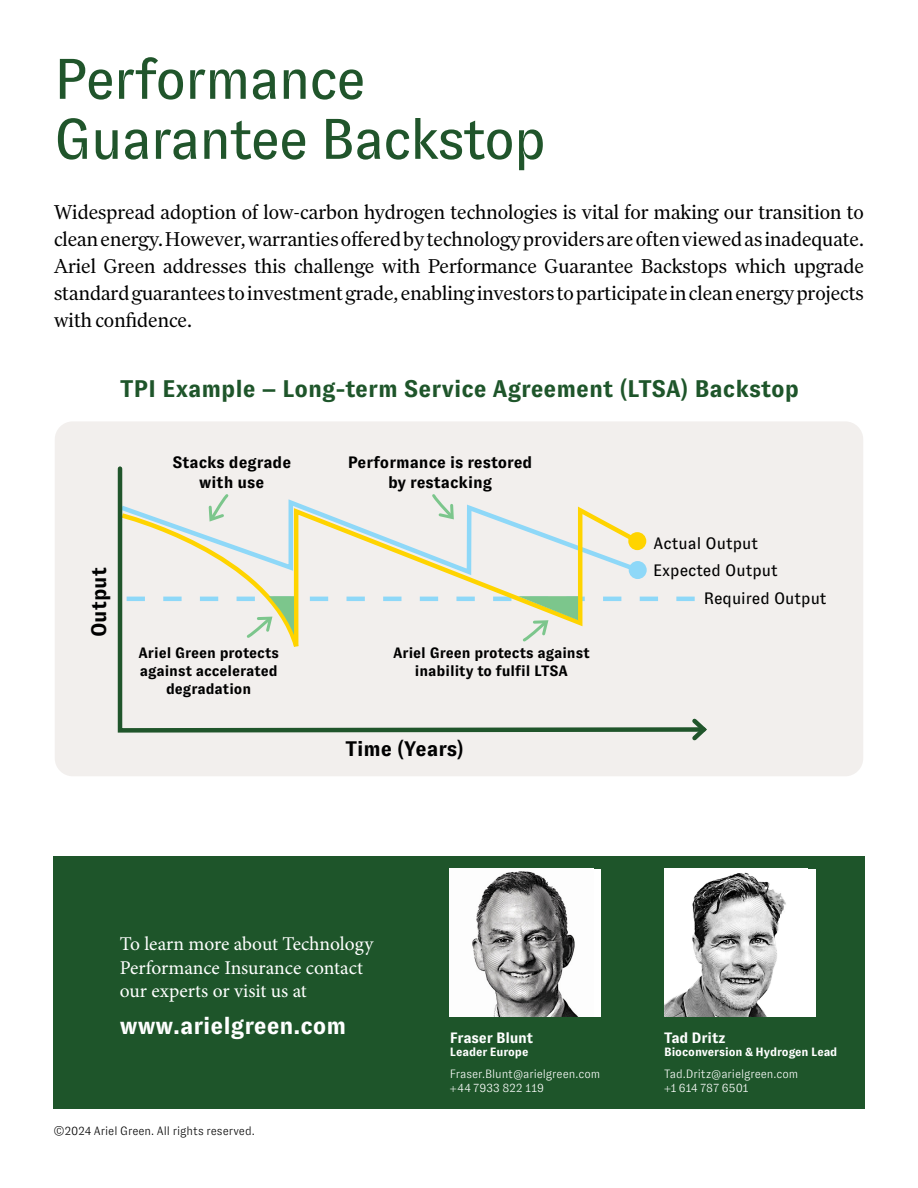
<style>
.page{position:relative;width:918px;height:1188px;background:#fff}
.page>*{position:absolute;margin:0;border:0;box-sizing:border-box;transform-origin:0 0}
.t1{font:57px/60px "GT Zirkon";letter-spacing:-.025em;color:#20552b}
.t2{font:700 24px "GT Zirkon";color:#1e552a}
.t3{font:700 24px "GT Zirkon";color:#fff}
.t4{font:21px/27px "Family";color:#000;text-align:justify}
.t5{font:700 21px "GT Zirkon";color:#000}
.t6{font:19.5px/23.4px "Minion Pro";letter-spacing:-.005em;color:#fff}
.t7{font:700 16.5px/19.8px "GT Zirkon";color:#000;text-align:center}
.t8{font:16.5px "GT Zirkon";color:#000}
.t9{font:700 15px/18px "GT Zirkon";color:#000;text-align:center}
.t10{font:700 15px "GT Zirkon";letter-spacing:-.015em;color:#fff}
.t11{font:300 12px/14.4px "GT Zirkon";color:#fff}
.t12{font:700 12px "GT Zirkon";letter-spacing:-.005em;color:#fff}
.t13{font:300 12px "GT Zirkon";color:#000}
</style>
<div class="page">
<div style="left:55px;top:421px;width:808px;height:355px;background:#f2efed;border-radius:18px"></div>
<svg style="left:117px;top:466px;width:571px;height:267px"></svg>
<svg style="left:688px;top:718px;width:19px;height:23px"></svg>
<svg style="left:127px;top:596px;width:568px;height:48px"></svg>
<svg style="left:117px;top:491px;width:526px;height:87px"></svg>
<div style="left:53px;top:856px;width:811px;height:253px;background:#1e552a"></div>
<div style="left:665px;top:869px;width:151px;height:147px;background:#fff"></div>
<img style="left:665px;top:872px;width:121px;height:144px">
<div style="left:449px;top:869px;width:152px;height:147px;background:#fff"></div>
<img style="left:472px;top:871px;width:106px;height:145px">
<h1 class="t1" style="left:54px;top:50px;width:494px">Performance<br>Guarantee Backstop</h1>
<p class="t4" style="left:54px;top:198px;width:812px">Widespread adoption of low-carbon hydrogen technologies is vital for making our transition to clean energy. However, warranties offered by technology providers are often viewed as inadequate.<br>Ariel Green addresses this challenge with Performance Guarantee Backstops which upgrade standard guarantees to investment grade, enabling investors to participate in clean energy projects with confidence.</p>
<p class="t2" style="left:120px;top:376px;width:680px">TPI Example – Long-term Service Agreement (LTSA) Backstop</p>
<p class="t7" style="left:172px;top:453px;width:120px">Stacks degrade with use</p>
<p class="t7" style="left:348px;top:453px;width:186px">Performance is restored by restacking</p>
<p class="t5" style="left:88px;top:637px;width:71px;rotate:-90deg">Output</p>
<p class="t9" style="left:138px;top:644px;width:142px">Ariel Green protects against accelerated degradation</p>
<p class="t9" style="left:393px;top:644px;width:198px">Ariel Green protects against inability to fulfil LTSA</p>
<p class="t5" style="left:345px;top:737px;width:120px">Time (Years)</p>
<p class="t8" style="left:654px;top:534px;width:106px">Actual Output</p>
<p class="t8" style="left:653px;top:562px;width:126px">Expected Output</p>
<p class="t8" style="left:704px;top:589px;width:125px">Required Output</p>
<p class="t6" style="left:120px;top:932px;width:255px">To learn more about Technology<br>Performance Insurance contact our experts or visit us at</p>
<p class="t3" style="left:120px;top:1012px;width:228px">www.arielgreen.com</p>
<p class="t13" style="left:54px;top:1124px;width:203px">©2024 Ariel Green. All rights reserved.</p>
<p class="t10" style="left:450px;top:1030px;width:85px">Fraser Blunt</p>
<p class="t12" style="left:450px;top:1046px;width:80px">Leader Europe</p>
<p class="t11" style="left:450px;top:1066px;width:152px">Fraser.Blunt@arielgreen.com +44 7933 822 119</p>
<p class="t10" style="left:664px;top:1030px;width:63px">Tad Dritz</p>
<p class="t12" style="left:664px;top:1046px;width:175px">Bioconversion &amp; Hydrogen Lead</p>
<p class="t11" style="left:664px;top:1066px;width:136px">Tad.Dritz@arielgreen.com +1 614 787 6501</p>
</div>
